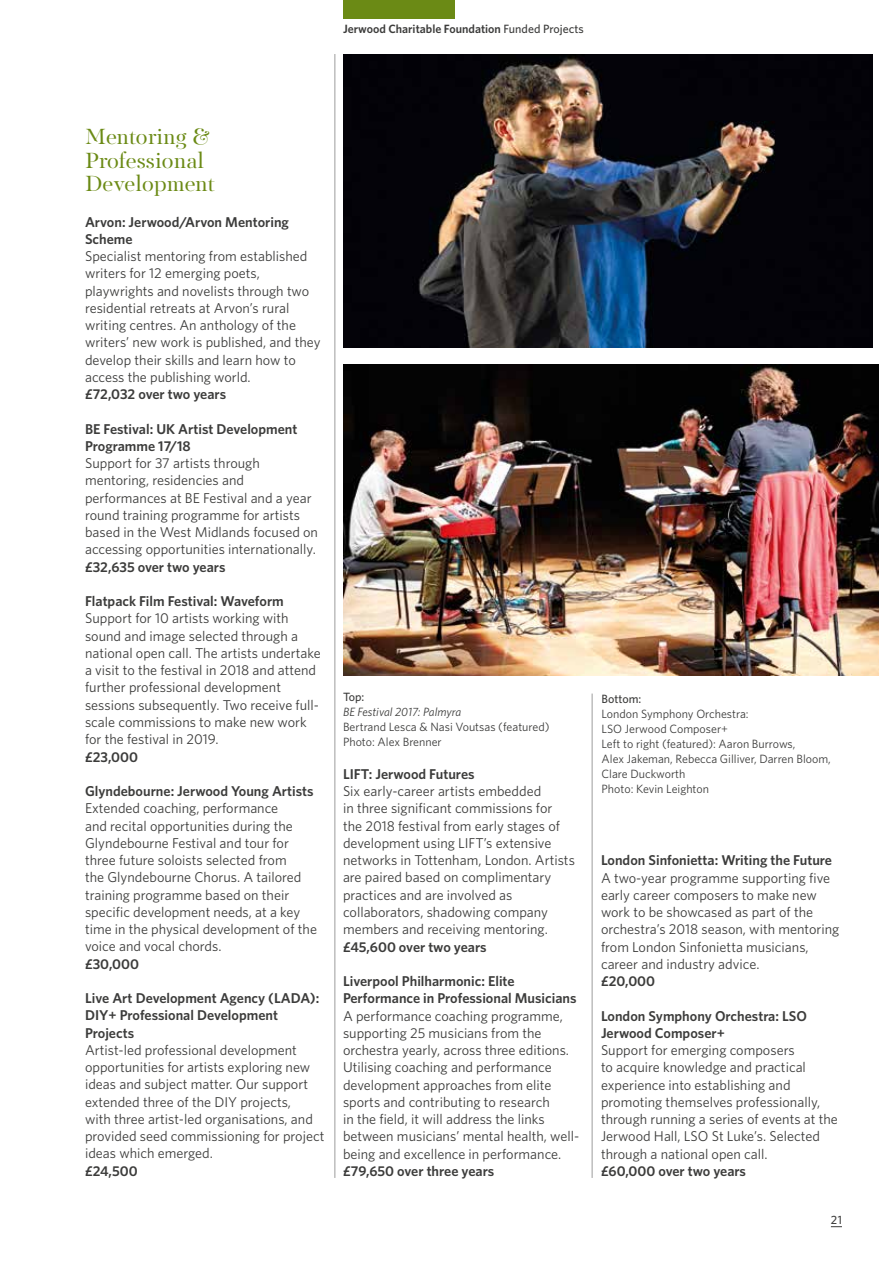
<style>
.page{position:relative;width:893px;height:1263px;background:#fff}
.page>*{position:absolute;margin:0;border:0;box-sizing:border-box;transform-origin:0 0}
.t1{font:22.5px/23.2px "PF Regal Display Pro";letter-spacing:.005em;color:#6b8a15}
.t2{font:14.25px/17.2px "Whitney";color:#3c3c3b}
.t3{font:600 14.25px/17.2px "Whitney";color:#3c3c3b}
.t4{font:12px/15px "Whitney";color:#3c3c3b}
.t5{font:600 12px "Whitney";color:#3c3c3b}
.t6{font:italic 12px "Whitney";color:#3c3c3b}
.t7{font:500 12px "Whitney";color:#3c3c3b}
.s1{font-weight:500}
</style>
<div class="page">
<div style="left:343px;top:0;width:112px;height:18px;background:#6b8a15"></div>
<hr style="left:334px;top:54px;width:1px;height:1124px;background:#9d9d9c">
<hr style="left:592px;top:693px;width:1px;height:485px;background:#9d9d9c">
<img style="left:343px;top:54px;width:530px;height:293px">
<img style="left:343px;top:364px;width:536px;height:311px">
<p class="t5" style="left:343px;top:21px;width:242px">Jerwood Charitable Foundation <span class="s1">Funded Projects</span></p>
<h1 class="t1" style="left:85px;top:126px;width:131px">Mentoring &amp;<br>Professional<br>Development</h1>
<p class="t3" style="left:85px;top:213px;width:205px">Arvon: Jerwood/Arvon Mentoring<br>Scheme</p>
<p class="t2" style="left:85px;top:247px;width:237px">Specialist mentoring from established writers for 12 emerging poets, playwrights and novelists through two residential retreats at Arvon’s rural writing centres. An anthology of the writers’ new work is published, and they develop their skills and learn how to access the publishing world.</p>
<p class="t3" style="left:85px;top:385px;width:143px">£72,032 over two years</p>
<p class="t3" style="left:85px;top:420px;width:214px">BE Festival: UK Artist Development<br>Programme 17/18</p>
<p class="t2" style="left:85px;top:454px;width:234px">Support for 37 artists through mentoring, residencies and performances at BE Festival and a year round training programme for artists based in the West Midlands focused on accessing opportunities internationally.</p>
<p class="t3" style="left:85px;top:558px;width:142px">£32,635 over two years</p>
<p class="t3" style="left:85px;top:592px;width:200px">Flatpack Film Festival: Waveform</p>
<p class="t2" style="left:85px;top:609px;width:237px">Support for 10 artists working with sound and image selected through a national open call. The artists undertake a visit to the festival in 2018 and attend further professional development sessions subsequently. Two receive full&shy;scale commissions to make new work for the festival in 2019.</p>
<p class="t3" style="left:85px;top:748px;width:55px">£23,000</p>
<p class="t3" style="left:85px;top:782px;width:230px">Glyndebourne: Jerwood Young Artists</p>
<p class="t2" style="left:85px;top:799px;width:233px">Extended coaching, performance<br>and recital opportunities during the Glyndebourne Festival and tour for three future soloists selected from<br>the Glyndebourne Chorus. A tailored training programme based on their specific development needs, at a key time in the physical development of the voice and vocal chords.</p>
<p class="t3" style="left:85px;top:955px;width:55px">£30,000</p>
<p class="t3" style="left:85px;top:989px;width:236px">Live Art Development Agency (LADA):<br>DIY+ Professional Development<br>Projects</p>
<p class="t2" style="left:85px;top:1041px;width:241px">Artist-led professional development opportunities for artists exploring new ideas and subject matter. Our support extended three of the DIY projects,<br>with three artist-led organisations, and provided seed commissioning for project ideas which emerged.</p>
<p class="t3" style="left:85px;top:1162px;width:54px">£24,500</p>
<p class="t7" style="left:343px;top:689px;width:23px">Top:</p>
<p class="t6" style="left:343px;top:704px;width:120px">BE Festival 2017: Palmyra</p>
<p class="t4" style="left:343px;top:719px;width:208px">Bertrand Lesca &amp; Nasi Voutsas (featured)<br>Photo: Alex Brenner</p>
<p class="t3" style="left:343px;top:765px;width:133px">LIFT: Jerwood Futures</p>
<p class="t2" style="left:343px;top:782px;width:233px">Six early-career artists embedded<br>in three significant commissions for the 2018 festival from early stages of development using LIFT’s extensive networks in Tottenham, London. Artists are paired based on complimentary practices and are involved as collaborators, shadowing company members and receiving mentoring.</p>
<p class="t3" style="left:343px;top:938px;width:145px">£45,600 over two years</p>
<p class="t3" style="left:343px;top:972px;width:235px">Liverpool Philharmonic: Elite<br>Performance in Professional Musicians</p>
<p class="t2" style="left:343px;top:1006px;width:238px">A performance coaching programme, supporting 25 musicians from the orchestra yearly, across three editions.<br>Utilising coaching and performance development approaches from elite sports and contributing to research<br>in the field, it will address the links between musicians’ mental health, well&shy;being and excellence in performance.</p>
<p class="t3" style="left:343px;top:1162px;width:153px">£79,650 over three years</p>
<p class="t7" style="left:602px;top:691px;width:41px">Bottom:</p>
<p class="t4" style="left:602px;top:706px;width:231px">London Symphony Orchestra:<br>LSO Jerwood Composer+<br>Left to right (featured): Aaron Burrows,<br>Alex Jakeman, Rebecca Gilliver, Darren Bloom,<br>Clare Duckworth<br>Photo: Kevin Leighton</p>
<p class="t3" style="left:601px;top:851px;width:233px">London Sinfonietta: Writing the Future</p>
<p class="t2" style="left:601px;top:869px;width:240px">A two-year programme supporting five early career composers to make new work to be showcased as part of the orchestra’s 2018 season, with mentoring from London Sinfonietta musicians, career and industry advice.</p>
<p class="t3" style="left:601px;top:972px;width:56px">£20,000</p>
<p class="t3" style="left:601px;top:1007px;width:207px">London Symphony Orchestra: LSO<br>Jerwood Composer+</p>
<p class="t2" style="left:601px;top:1041px;width:238px">Support for emerging composers<br>to acquire knowledge and practical experience into establishing and promoting themselves professionally, through running a series of events at the Jerwood Hall, LSO St Luke’s. Selected through a national open call.</p>
<p class="t3" style="left:601px;top:1162px;width:147px">£60,000 over two years</p>
<p class="t7" style="left:831px;top:1211px;width:13px">21</p>
</div>
